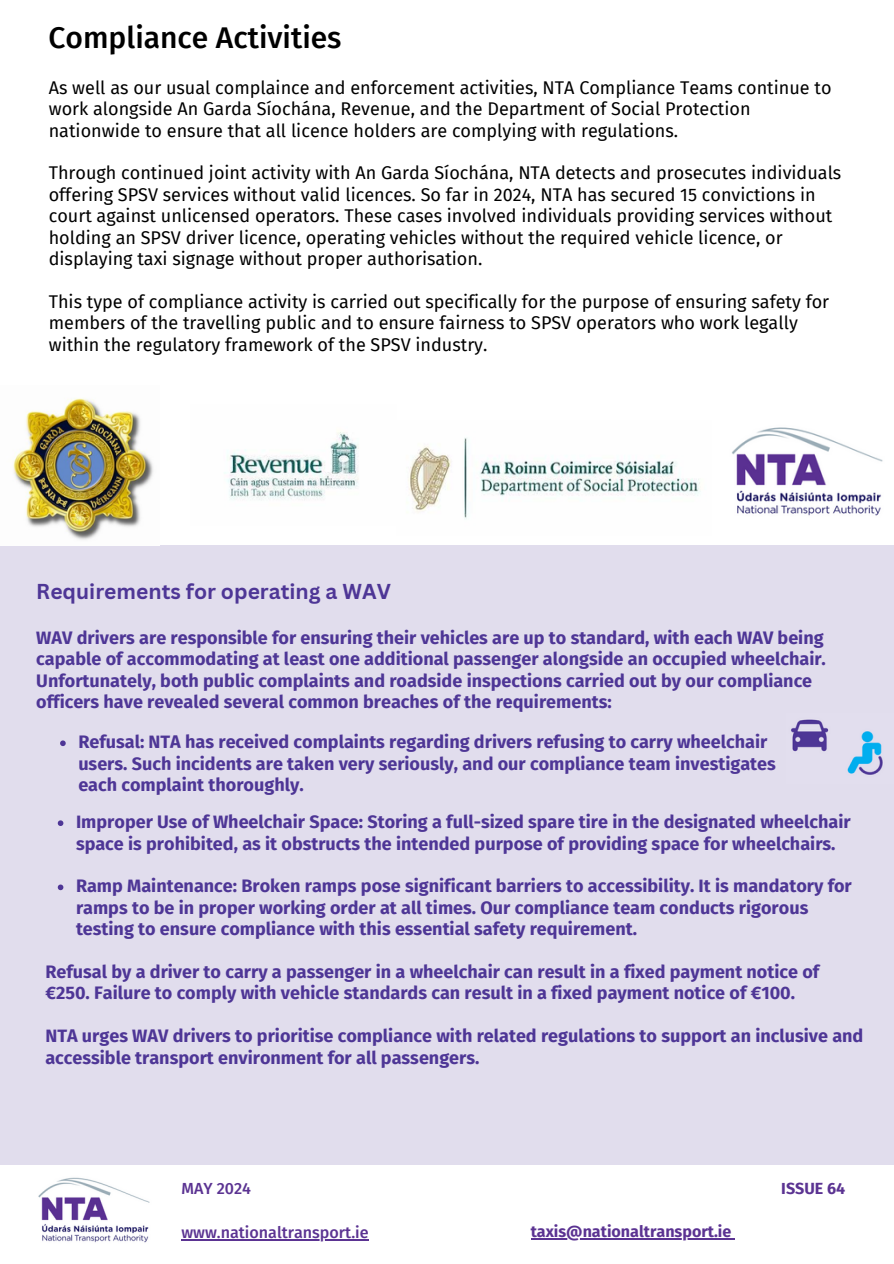
<style>
.page{position:relative;width:894px;height:1264px;background:#fff}
.page>*{position:absolute;margin:0;border:0;box-sizing:border-box;transform-origin:0 0}
.t1{font:500 30px "Fira Sans";color:#000}
.t2{font:700 21px "Canva Sans";color:#4e3696}
.t3{font:700 18px/21.3px "Fira Sans";color:#4e3696}
.t4{font:18px/21.3px "Fira Sans";color:#000}
.t5{font:700 16.05px "Fira Sans";color:#5b3392}
.t6{font:500 16.05px "Fira Sans";color:#5b3392}
</style>
<div class="page">
<div style="left:0;top:545px;width:893px;height:623px;background:#e1dded"></div>
<svg style="left:0;top:1165px;width:893px;height:76px"></svg>
<img style="left:37px;top:1168px;width:123px;height:75px">
<img style="left:13px;top:398px;width:140px;height:142px">
<img style="left:732px;top:427px;width:151px;height:89px">
<img style="left:224px;top:432px;width:135px;height:68px">
<img style="left:408px;top:438px;width:292px;height:81px">
<hr style="left:181px;top:1239px;width:187px;height:1px;background:#5b3392">
<svg style="left:58px;top:820px;width:5px;height:6px"></svg>
<svg style="left:58px;top:884px;width:5px;height:6px"></svg>
<svg style="left:60px;top:740px;width:6px;height:6px"></svg>
<img style="left:791px;top:719px;width:92px;height:56px">
<hr style="left:530px;top:1238px;width:201px;height:1px;background:#5b3392">
<h2 class="t1" style="left:48px;top:20px;width:294px">Compliance Activities</h2>
<h3 class="t4" style="left:49px;top:77px;width:784px">As well as our usual complaince and enforcement activities, NTA Compliance Teams continue to work alongside An Garda Síochána, Revenue, and the Department of Social Protection nationwide to ensure that all licence holders are complying with regulations.</h3>
<p class="t4" style="left:49px;top:163px;width:793px">Through continued joint activity with An Garda Síochána, NTA detects and prosecutes individuals offering SPSV services without valid licences. So far in 2024, NTA has secured 15 convictions in court against unlicensed operators. These cases involved individuals providing services without holding an SPSV driver licence, operating vehicles without the required vehicle licence, or displaying taxi signage without proper authorisation.</p>
<p class="t4" style="left:49px;top:291px;width:781px">This type of compliance activity is carried out specifically for the purpose of ensuring safety for members of the travelling public and to ensure fairness to SPSV operators who work legally within the regulatory framework of the SPSV industry.</p>
<p class="t2" style="left:36px;top:576px;width:356px">Requirements for operating a WAV</p>
<p class="t3" style="left:36px;top:627px;width:790px">WAV drivers are responsible for ensuring their vehicles are up to standard, with each WAV being capable of accommodating at least one additional passenger alongside an occupied wheelchair.<br>Unfortunately, both public complaints and roadside inspections carried out by our compliance officers have revealed several common breaches of the requirements:</p>
<h5 class="t3" style="left:78px;top:731px;width:698px">Refusal: NTA has received complaints regarding drivers refusing to carry wheelchair users. Such incidents are taken very seriously, and our compliance team investigates each complaint thoroughly.</h5>
<p class="t3" style="left:76px;top:811px;width:776px">Improper Use of Wheelchair Space: Storing a full-sized spare tire in the designated wheelchair space is prohibited, as it obstructs the intended purpose of providing space for wheelchairs.</p>
<h3 class="t3" style="left:76px;top:875px;width:777px">Ramp Maintenance: Broken ramps pose significant barriers to accessibility. It is mandatory for ramps to be in proper working order at all times. Our compliance team conducts rigorous testing to ensure compliance with this essential safety requirement.</h3>
<h3 class="t3" style="left:45px;top:961px;width:775px">Refusal by a driver to carry a passenger in a wheelchair can result in a fixed payment notice of €250. Failure to comply with vehicle standards can result in a fixed payment notice of €100.</h3>
<h4 class="t3" style="left:45px;top:1025px;width:819px">NTA urges WAV drivers to prioritise compliance with related regulations to support an inclusive and accessible transport environment for all passengers.</h4>
<p class="t6" style="left:181px;top:1178px;width:71px">MAY 2024</p>
<p class="t5" style="left:781px;top:1178px;width:66px">ISSUE 64</p>
<p class="t6" style="left:181px;top:1222px;width:188px">www.nationaltransport.ie</p>
<h5 class="t5" style="left:530px;top:1222px;width:202px">taxis@nationaltransport.ie</h5>
</div>
